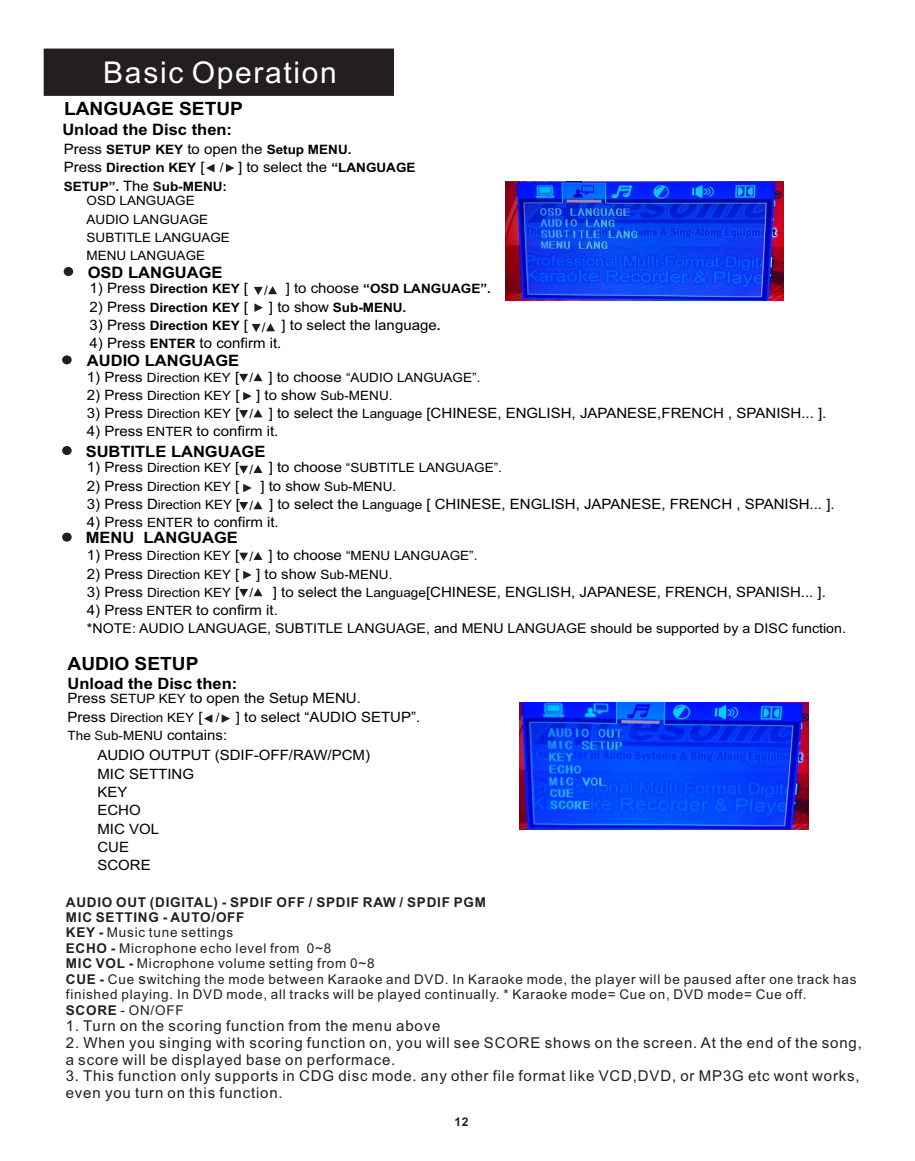
<style>
.page{position:relative;width:915px;height:1161px;background:#fff}
.page>*{position:absolute;margin:0;border:0;box-sizing:border-box;transform-origin:0 0}
.t1{font:30px "Arial";letter-spacing:.055em;color:#fff}
.t2{font:700 18.3px "Arial";color:#000;scale:1.05 1}
.t3{font:700 18.15px "Arial";color:#000;scale:1.05 1}
.t4{font:700 15.75px "Arial";color:#000;scale:1.05 1}
.t5{font:700 15.6px "Arial";color:#000;scale:1.05 1}
.t6{font:15px/16.8px "Arial";letter-spacing:.055em;color:#231f20}
.t7{font:14.4px "Arial";color:#000;scale:1.05 1}
.t8{font:14.25px/18.3px "Arial";color:#000;scale:1.05 1}
.t9{font:13.5px/15.3px "Arial";letter-spacing:.055em;color:#231f20}
.t10{font:700 13.5px/15.1px "Arial";letter-spacing:.055em;color:#231f20}
.t11{font:13.5px "Arial";color:#000;scale:1.05 1}
.t12{font:700 12.9px/18.3px "Arial";color:#000;scale:1.05 1}
.t13{font:12.9px/18.3px "Arial";color:#000;scale:1.05 1}
.t14{font:12.75px "Arial";color:#000;scale:1.05 1}
.t15{font:700 12px "Arial";color:#231f20}
.s1{font-weight:400;font-size:14.4px}
.s2{font-weight:700;font-size:12.9px}
.s3{color:#1f1a17}
.s4{font-weight:400}
.s5{font-size:14.25px}
.s6{font-size:12.75px}
.s7{font-weight:700}
.s8{font-size:15px}
</style>
<div class="page">
<div style="left:43px;top:48px;width:351px;height:48px;background:#231f20"></div>
<svg style="left:239px;top:373px;width:23px;height:9px"></svg>
<svg style="left:239px;top:409px;width:23px;height:9px"></svg>
<svg style="left:243px;top:392px;width:9px;height:8px"></svg>
<div style="left:62px;top:355px;width:10px;height:9px;background:#231f20;border-radius:50%"></div>
<div style="left:62px;top:446px;width:10px;height:9px;background:#231f20;border-radius:50%"></div>
<svg style="left:239px;top:465px;width:23px;height:9px"></svg>
<svg style="left:239px;top:501px;width:23px;height:9px"></svg>
<svg style="left:243px;top:484px;width:9px;height:8px"></svg>
<svg style="left:62px;top:532px;width:10px;height:10px"></svg>
<svg style="left:239px;top:552px;width:23px;height:9px"></svg>
<svg style="left:239px;top:588px;width:23px;height:9px"></svg>
<svg style="left:243px;top:571px;width:9px;height:8px"></svg>
<img style="left:505px;top:181px;width:278px;height:120px">
<svg style="left:206px;top:164px;width:8px;height:8px"></svg>
<svg style="left:226px;top:164px;width:8px;height:8px"></svg>
<svg style="left:254px;top:286px;width:23px;height:9px"></svg>
<svg style="left:251px;top:324px;width:9px;height:8px"></svg>
<svg style="left:266px;top:323px;width:9px;height:8px"></svg>
<svg style="left:254px;top:303px;width:9px;height:9px"></svg>
<div style="left:64px;top:267px;width:9px;height:9px;background:#231f20;border-radius:50%"></div>
<img style="left:519px;top:702px;width:289px;height:128px">
<svg style="left:204px;top:714px;width:8px;height:9px"></svg>
<svg style="left:221px;top:714px;width:9px;height:9px"></svg>
<h1 class="t1" style="left:103px;top:61px;width:235px">Basic Operation</h1>
<p class="t2" style="left:64px;top:102px;width:172px">LANGUAGE SETUP</p>
<p class="t4" style="left:62px;top:124px;width:163px">Unload the Disc then:</p>
<p class="t12" style="left:64px;top:141px;width:275px"><span class="s1">Press</span> SETUP KEY <span class="s1">to open the</span> Setup MENU.<br><span class="s1">Press</span> Direction KEY <span class="s1">[</span></p>
<p class="t7" style="left:238px;top:162px;width:170px">] to select the <span class="s2">“LANGUAGE</span></p>
<p class="t13" style="left:220px;top:159px;width:5px">/</p>
<p class="t12" style="left:87px;top:180px;width:135px;line-height:14.7px;text-indent:-23px">SETUP”. <span class="s1">The</span> <span class="s3">S</span>ub<span class="s3">-</span>MENU:<br><span class="s4">OSD LANGUAGE</span></p>
<p class="t13" style="left:87px;top:211px;width:138px">AUDIO LANGUAGE<br>SUBTITLE LANGUAGE<br>MENU LANGUAGE</p>
<p class="t4" style="left:88px;top:266px;width:130px">OSD LANGUAGE</p>
<p class="t12" style="left:90px;top:281px;width:152px"><span class="s1">1) Press</span> Direction KEY <span class="s1">[</span></p>
<p class="t12" style="left:285px;top:281px;width:197px"><span class="s1">] to choose</span> “OSD LANGUAGE”.</p>
<p class="t12" style="left:90px;top:299px;width:152px"><span class="s1">2) Press</span> Direction KEY <span class="s1">[</span></p>
<p class="t12" style="left:269px;top:299px;width:132px"><span class="s1">] to show</span> Sub-MENU.</p>
<p class="t12" style="left:90px;top:317px;width:152px"><span class="s1">3) Press</span> Direction KEY <span class="s1">[</span></p>
<p class="t7" style="left:281px;top:319px;width:153px">] to select the language<span class="s2">.</span></p>
<p class="t7" style="left:90px;top:338px;width:184px">4) Press <span class="s2">ENTER</span> to confirm it.</p>
<p class="t13" style="left:264px;top:282px;width:5px">/</p>
<p class="t13" style="left:262px;top:319px;width:5px">/</p>
<p class="t5" style="left:87px;top:355px;width:146px">AUDIO LANGUAGE</p>
<p class="t14" style="left:87px;top:372px;width:146px"><span class="s5">1) Press</span> Direction KEY <span class="s5">[</span></p>
<p class="t14" style="left:268px;top:372px;width:203px"><span class="s5">] to choose</span> “AUDIO LANGUAGE”.</p>
<p class="t14" style="left:87px;top:391px;width:292px"><span class="s5">2) Press</span> Direction KEY <span class="s5">[ ] to show</span> Sub-MENU.</p>
<p class="t14" style="left:87px;top:409px;width:147px"><span class="s5">3) Press</span> Direction KEY <span class="s5">[</span></p>
<p class="t8" style="left:268px;top:405px;width:532px">] to select the <span class="s6">Language</span> [CHINESE, ENGLISH, JAPANESE,FRENCH , SPANISH... ].</p>
<p class="t8" style="left:87px;top:424px;width:184px">4) Press <span class="s6">ENTER</span> to confirm it.</p>
<p class="t14" style="left:249px;top:372px;width:5px">/</p>
<p class="t14" style="left:249px;top:409px;width:5px">/</p>
<p class="t5" style="left:86px;top:445px;width:173px">SUBTITLE LANGUAGE</p>
<p class="t14" style="left:87px;top:463px;width:147px"><span class="s5">1) Press</span> Direction KEY <span class="s5">[</span></p>
<p class="t14" style="left:268px;top:463px;width:224px"><span class="s5">] to choose</span> “SUBTITLE LANGUAGE”.</p>
<p class="t14" style="left:87px;top:481px;width:147px"><span class="s5">2) Press</span> Direction KEY <span class="s5">[</span></p>
<p class="t14" style="left:260px;top:481px;width:131px"><span class="s5">] to show</span> Sub-MENU.</p>
<p class="t14" style="left:87px;top:499px;width:147px"><span class="s5">3) Press D</span>irection KEY <span class="s5">[</span></p>
<p class="t8" style="left:269px;top:496px;width:540px">] to select the <span class="s6">Language</span> [ CHINESE, ENGLISH, JAPANESE, FRENCH , SPANISH... ].</p>
<p class="t8" style="left:87px;top:514px;width:184px">4) Press <span class="s6">ENTER</span> to confirm it.</p>
<p class="t14" style="left:249px;top:464px;width:5px">/</p>
<p class="t14" style="left:249px;top:500px;width:5px">/</p>
<p class="t5" style="left:86px;top:532px;width:146px">MENU LANGUAGE</p>
<p class="t14" style="left:87px;top:551px;width:146px"><span class="s5">1) Press</span> Direction KEY <span class="s5">[</span></p>
<p class="t14" style="left:268px;top:551px;width:200px"><span class="s5">] to choose</span> “MENU LANGUAGE”.</p>
<p class="t14" style="left:87px;top:569px;width:292px"><span class="s5">2) Press</span> Direction KEY <span class="s5">[ ] to show</span> Sub-MENU.</p>
<p class="t14" style="left:87px;top:587px;width:147px"><span class="s5">3) Press</span> Direction KEY <span class="s5">[</span></p>
<p class="t8" style="left:273px;top:584px;width:528px">] to select the <span class="s6">Language</span>[CHINESE, ENGLISH, JAPANESE, FRENCH, SPANISH... ].</p>
<p class="t8" style="left:87px;top:602px;width:183px">4) Press <span class="s6">ENTER</span> to confirm it.</p>
<p class="t11" style="left:87px;top:623px;width:724px">*NOTE: AUDIO LANGUAGE, SUBTITLE LANGUAGE, and MENU LANGUAGE should be supported by a DISC function.</p>
<p class="t14" style="left:249px;top:551px;width:5px">/</p>
<p class="t14" style="left:249px;top:587px;width:5px">/</p>
<p class="t3" style="left:68px;top:656px;width:126px">AUDIO SETUP</p>
<p class="t5" style="left:68px;top:678px;width:163px">Unload the Disc then:</p>
<p class="t8" style="left:68px;top:691px;width:281px">Press <span class="s6">SETUP KEY</span> to open the Setup MENU.</p>
<p class="t14" style="left:68px;top:712px;width:130px"><span class="s5">Press</span> Direction KEY <span class="s5">[</span></p>
<p class="t8" style="left:236px;top:709px;width:177px">] to select “AUDIO SETUP”.</p>
<p class="t14" style="left:68px;top:731px;width:153px">The <span class="s3">S</span>ub<span class="s3">-</span>MENU <span class="s5">contains:</span></p>
<p class="t8" style="left:97px;top:747px;width:261px">AUDIO OUTPUT (SDIF-OFF/RAW/PCM)<br>MIC SETTING<br>KEY<br>ECHO<br>MIC VOL<br>CUE<br>SCORE</p>
<p class="t14" style="left:215px;top:713px;width:5px">/</p>
<p class="t10" style="left:66px;top:896px;width:421px">AUDIO OUT (DIGITAL) - SPDIF OFF / SPDIF RAW / SPDIF PGM MIC SETTING - AUTO/OFF<br>KEY - <span class="s4">Music tune settings<br></span>ECHO - <span class="s4">Microphone echo level from 0~8<br></span>MIC VOL - <span class="s4">Microphone volume setting from 0~8</span></p>
<p class="t9" style="left:66px;top:973px;width:791px"><span class="s7">CUE -</span> Cue <span class="s8">s</span>witching the mode between Karaoke and DVD. In Karaoke mode, the player will be paused after one track has finished playing. In DVD mode, all tracks will be played continually. * Karaoke mode= Cue on, DVD mode= Cue off.<br><span class="s7">SCORE</span> - ON/OFF</p>
<p class="t6" style="left:66px;top:1019px;width:376px">1. Turn on the scoring function from the menu above</p>
<p class="t6" style="left:66px;top:1035px;width:797px">2. When you singing with scoring function on, you will see SCORE shows on the screen. At the end of the song, a score will be displayed base on performace.</p>
<p class="t6" style="left:66px;top:1069px;width:795px">3. This function only supports in CDG disc mode. any other file format like VCD,DVD, or MP3G etc wont works, even you turn on this function.</p>
<p class="t15" style="left:454px;top:1117px;width:16px">12</p>
</div>
